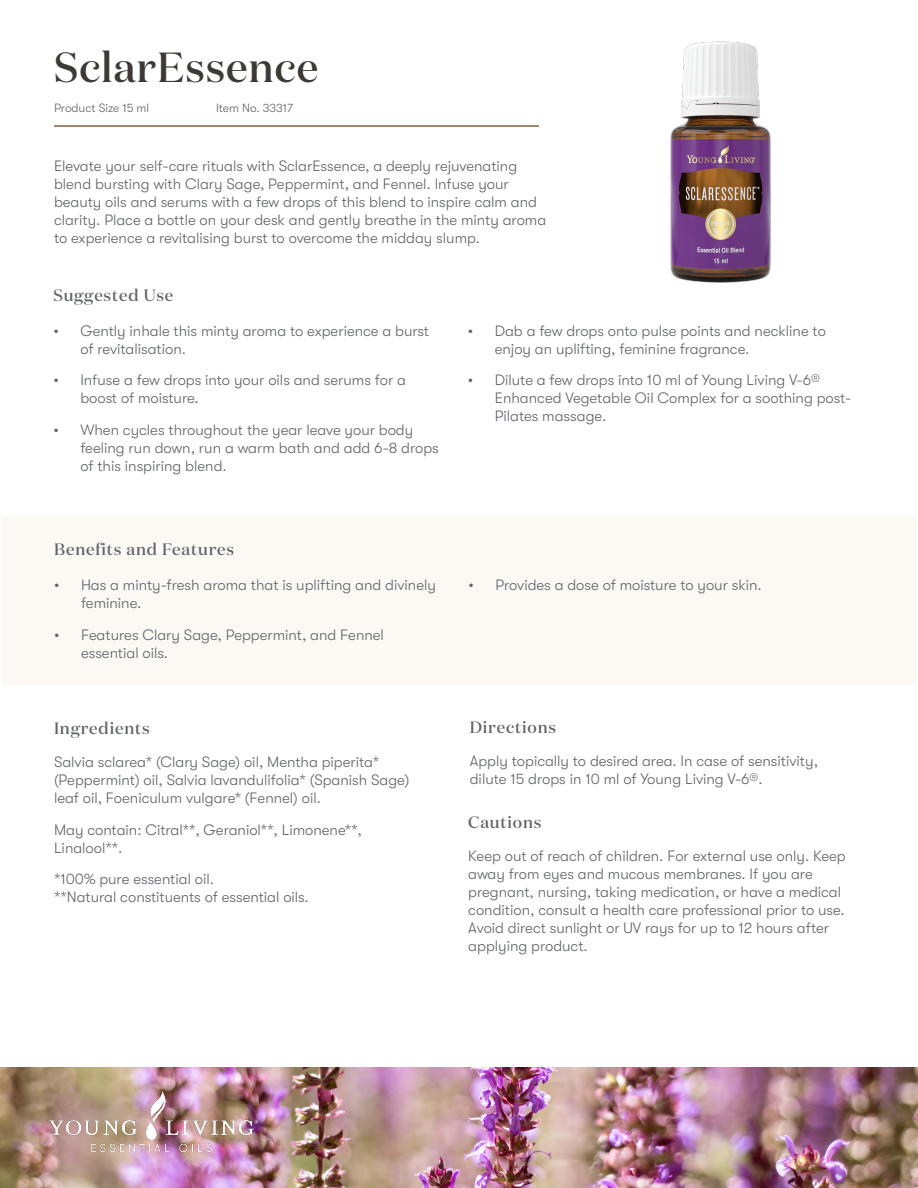
<style>
.page{position:relative;width:918px;height:1188px;background:#fff}
.page>*{position:absolute;margin:0;border:0;box-sizing:border-box;transform-origin:0 0}
.t1{font:500 42px "Domaine Display";letter-spacing:.02em;color:#3d3936}
.t2{font:500 16.5px "Domaine Display";letter-spacing:.05em;color:#61646a}
.t3{font:300 15px/18px "GT Walsheim Pro";color:#61646a}
.t4{font:300 12px "GT Walsheim Pro";color:#61646a}
</style>
<div class="page">
<img style="left:0;top:1067px;width:918px;height:121px">
<div style="left:1px;top:516px;width:916px;height:170px;background:#fcf8f4"></div>
<div style="left:0;top:515px;width:918px;height:171px;border:2px solid #fff"></div>
<img style="left:50px;top:1092px;width:207px;height:60px">
<hr style="left:54px;top:125px;width:485px;height:2px;background:#80623b">
<img style="left:671px;top:42px;width:100px;height:240px">
<h1 class="t1" style="left:54px;top:40px;width:266px">SclarEssence</h1>
<p class="t4" style="left:54px;top:101px;width:97px">Product Size 15 ml</p>
<p class="t4" style="left:216px;top:101px;width:79px">Item No. 33317</p>
<p class="t3" style="left:54px;top:157px;width:494px">Elevate your self-care rituals with SclarEssence, a deeply rejuvenating blend bursting with Clary Sage, Peppermint, and Fennel. Infuse your beauty oils and serums with a few drops of this blend to inspire calm and clarity. Place a bottle on your desk and gently breathe in the minty aroma to experience a revitalising burst to overcome the midday slump.</p>
<p class="t2" style="left:53px;top:285px;width:121px">Suggested Use</p>
<p class="t3" style="left:80px;top:322px;width:350px;text-indent:-27px">• Gently inhale this minty aroma to experience a burst of revitalisation.</p>
<p class="t3" style="left:80px;top:371px;width:327px;text-indent:-27px">• Infuse a few drops into your oils and serums for a boost of moisture.</p>
<p class="t3" style="left:80px;top:421px;width:360px;text-indent:-27px">• When cycles throughout the year leave your body feeling run down, run a warm bath and add 6-8 drops of this inspiring blend.</p>
<p class="t2" style="left:54px;top:539px;width:182px">Benefits and Features</p>
<p class="t3" style="left:81px;top:576px;width:356px;text-indent:-27px">• Has a minty-fresh aroma that is uplifting and divinely feminine.</p>
<p class="t3" style="left:81px;top:626px;width:304px;text-indent:-27px">• Features Clary Sage, Peppermint, and Fennel essential oils.</p>
<p class="t2" style="left:54px;top:718px;width:97px">Ingredients</p>
<p class="t3" style="left:54px;top:753px;width:357px">Salvia sclarea* (Clary Sage) oil, Mentha piperita* (Peppermint) oil, Salvia lavandulifolia* (Spanish Sage) leaf oil, Foeniculum vulgare* (Fennel) oil.</p>
<p class="t3" style="left:54px;top:821px;width:309px">May contain: Citral**, Geraniol**, Limonene**,<br>Linalool**.</p>
<p class="t3" style="left:54px;top:870px;width:256px">*100% pure essential oil.<br>**Natural constituents of essential oils.</p>
<p class="t3" style="left:495px;top:322px;width:333px;text-indent:-27px">• Dab a few drops onto pulse points and neckline to enjoy an uplifting, feminine fragrance.</p>
<p class="t3" style="left:495px;top:371px;width:358px;text-indent:-27px">• Dilute a few drops into 10 ml of Young Living V-6®<br>Enhanced Vegetable Oil Complex for a soothing post-<br>Pilates massage.</p>
<p class="t3" style="left:468px;top:576px;width:295px">• Provides a dose of moisture to your skin.</p>
<p class="t2" style="left:470px;top:717px;width:88px">Directions</p>
<p class="t3" style="left:470px;top:752px;width:350px">Apply topically to desired area. In case of sensitivity, dilute 15 drops in 10 ml of Young Living V-6®.</p>
<p class="t2" style="left:468px;top:812px;width:75px">Cautions</p>
<p class="t3" style="left:468px;top:847px;width:379px">Keep out of reach of children. For external use only. Keep away from eyes and mucous membranes. If you are pregnant, nursing, taking medication, or have a medical condition, consult a health care professional prior to use.<br>Avoid direct sunlight or UV rays for up to 12 hours after applying product.</p>
</div>
